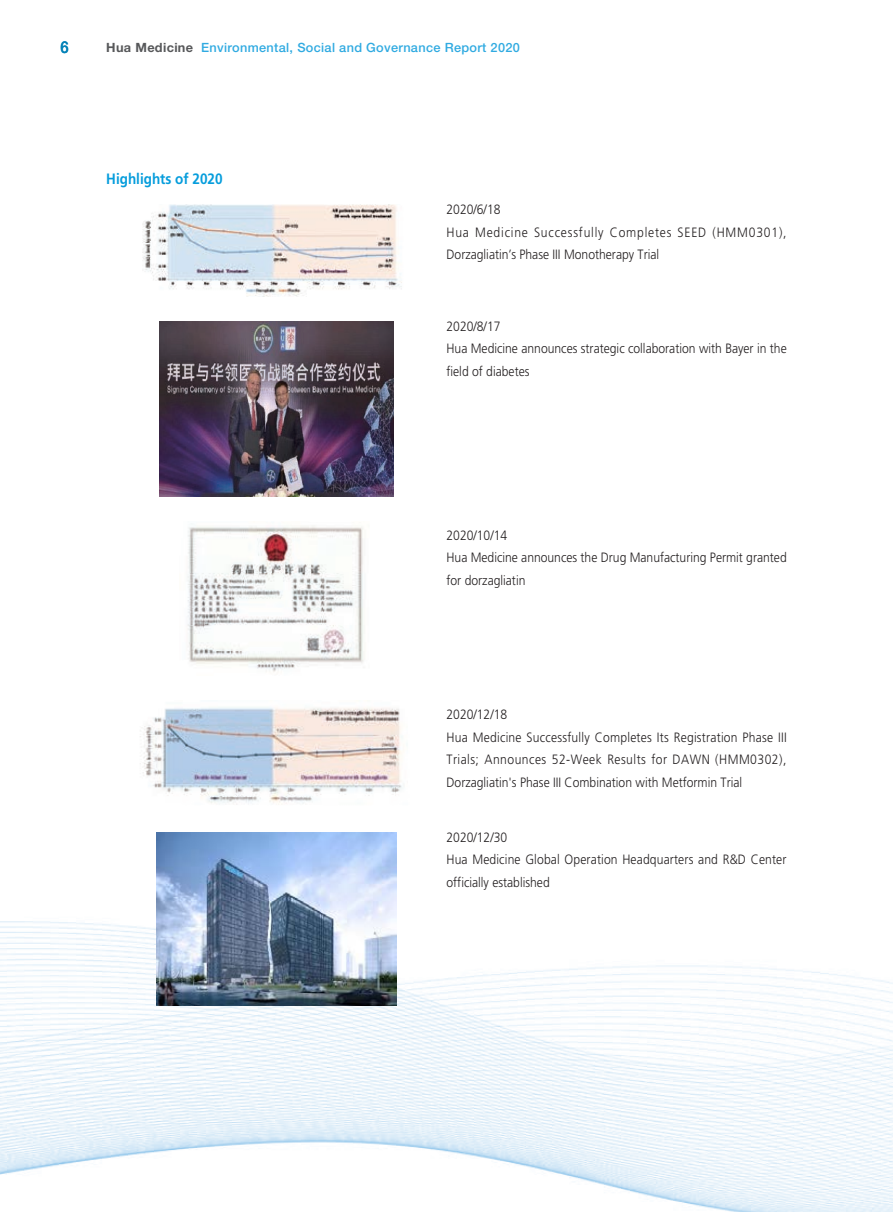
<style>
.page{position:relative;width:893px;height:1212px;background:#fff}
.page>*{position:absolute;margin:0;border:0;box-sizing:border-box;transform-origin:0 0}
.t1{font:500 16.5px "Helvetica Neue LT Std";color:#0583b8;scale:.9 1}
.t2{font:700 15px "Frutiger LT Std";color:#069ddc;scale:.9 1}
.t3{font:300 13.5px/22.5px "Frutiger LT Std";color:#231f20;scale:.9 1}
.t4{font:300 13.5px/22.5px "Frutiger LT Std";letter-spacing:.02em;color:#231f20;scale:.9 1}
.t5{font:300 13.5px/22.5px "Frutiger LT Std";letter-spacing:.065em;color:#231f20;scale:.9 1}
.t6{font:500 12.75px "Helvetica Neue LT Std";letter-spacing:.025em;color:#30aae1}
.s1{font-weight:700;color:#57585a}
</style>
<div class="page">
<img style="left:0;top:204px;width:893px;height:1008px">
<img style="left:125px;top:205px;width:303px;height:91px">
<img style="left:159px;top:321px;width:234px;height:175px">
<img style="left:179px;top:521px;width:194px;height:155px">
<img style="left:131px;top:701px;width:290px;height:106px">
<img style="left:157px;top:832px;width:239px;height:173px">
<p class="t1" style="left:61px;top:37px;width:11px">6</p>
<p class="t6" style="left:106px;top:40px;width:415px"><span class="s1">Hua Medicine</span> Environmental, Social and Governance Report 2020</p>
<p class="t2" style="left:106px;top:169px;width:131px">Highlights of 2020</p>
<p class="t5" style="left:446px;top:199px;width:379px">2020/6/18<br>Hua Medicine Successfully Completes SEED (HMM0301),<br>Dorzagliatin’s Phase III Monotherapy Trial</p>
<p class="t3" style="left:446px;top:315px;width:380px">2020/8/17<br>Hua Medicine announces strategic collaboration with Bayer in the field of diabetes</p>
<p class="t3" style="left:446px;top:524px;width:380px">2020/10/14<br>Hua Medicine announces the Drug Manufacturing Permit granted for dorzagliatin</p>
<p class="t4" style="left:446px;top:703px;width:380px">2020/12/18<br>Hua Medicine Successfully Completes Its Registration Phase III Trials; Announces 52-Week Results for DAWN (HMM0302), Dorzagliatin's Phase III Combination with Metformin Trial</p>
<p class="t3" style="left:446px;top:826px;width:379px">2020/12/30<br>Hua Medicine Global Operation Headquarters and R&amp;D Center officially established</p>
</div>
